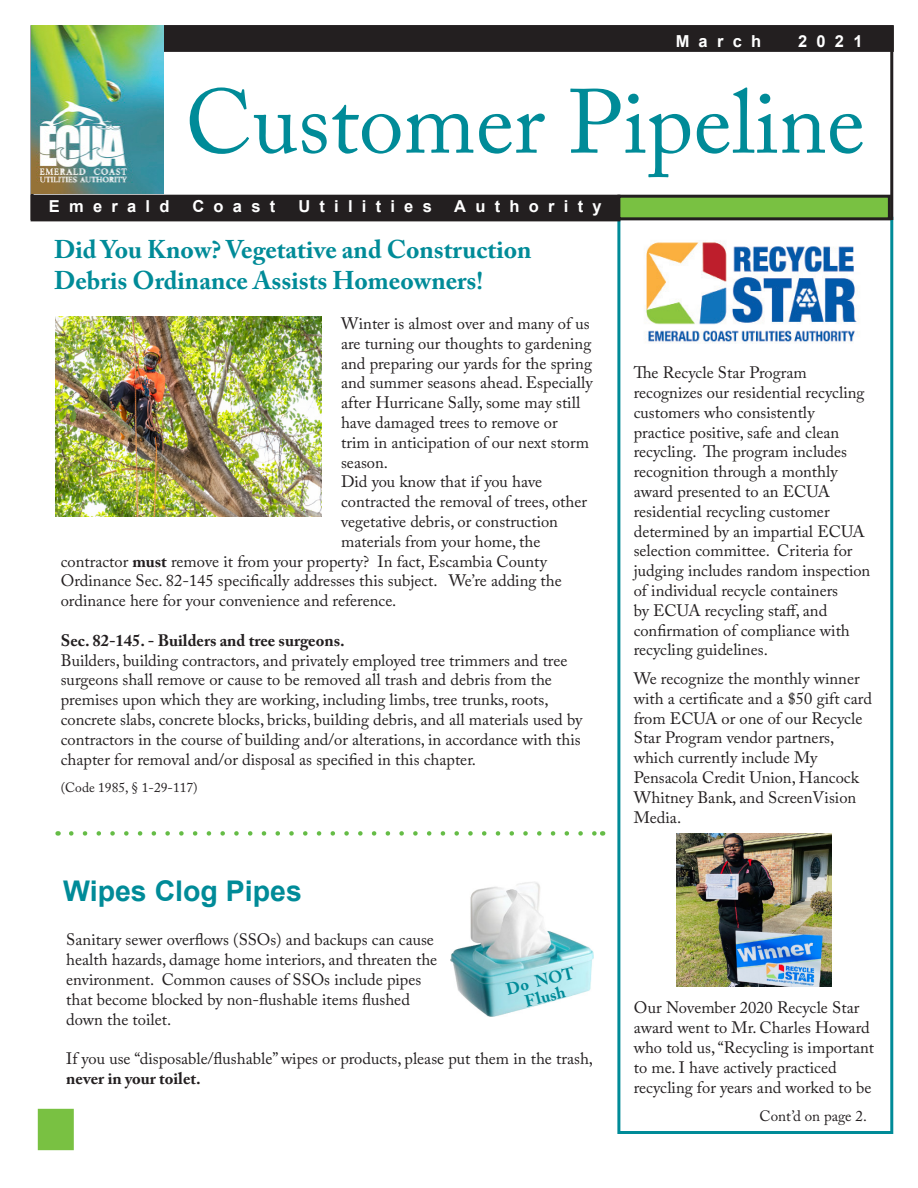
<style>
.page{position:relative;width:918px;height:1188px;background:#fff}
.page>*{position:absolute;margin:0;border:0;box-sizing:border-box;transform-origin:0 0}
.t1{font:90px "Adobe Caslon Pro";color:#008b98}
.t2{font:700 28.5px "Arial";color:#008b98}
.t3{font:700 25.5px/30.6px "Adobe Caslon Pro";color:#008b98}
.t4{font:16.5px/19.8px "Adobe Caslon Pro";color:#231f20}
.t5{font:700 16.5px "Arial";letter-spacing:.56em;color:#fff}
.t6{font:700 16.5px "Adobe Caslon Pro";color:#231f20}
.t7{font:700 16.5px/16.5px "Adobe Caslon Pro";color:#008b98;text-align:center}
.t8{font:15px "Adobe Caslon Pro";color:#231f20}
.t9{font:13.5px "Adobe Caslon Pro";color:#231f20}
.s1{font-weight:700}
</style>
<div class="page">
<div style="left:617px;top:217px;width:276px;height:917px;border:3px solid #008b98"></div>
<div style="left:32px;top:196px;width:587px;height:24px;background:#231f20"></div>
<div style="left:31px;top:195px;width:589px;height:26px;border:3px solid #231f20"></div>
<div style="left:164px;top:27px;width:728px;height:23px;background:#231f20"></div>
<div style="left:162px;top:25px;width:732px;height:27px;border:3px solid #231f20"></div>
<img style="left:31px;top:25px;width:133px;height:169px">
<div style="left:619px;top:197px;width:271px;height:23px;background:#79c142"></div>
<svg style="left:71px;top:831px;width:524px;height:5px"></svg>
<div style="left:617px;top:195px;width:274px;height:25px;border:3px solid #231f20"></div>
<img style="left:646px;top:242px;width:213px;height:101px">
<img style="left:677px;top:833px;width:154px;height:153px">
<img style="left:55px;top:317px;width:267px;height:199px">
<div style="left:38px;top:1109px;width:36px;height:41px;background:#79c142"></div>
<img style="left:451px;top:882px;width:142px;height:135px">
<p class="t5" style="left:676px;top:29px;width:87px">March</p>
<p class="t5" style="left:798px;top:29px;width:66px">2021</p>
<p class="t1" style="left:185px;top:69px;width:681px">Customer Pipeline</p>
<p class="t5" style="left:49px;top:195px;width:122px">Emerald</p>
<p class="t5" style="left:192px;top:195px;width:84px">Coast</p>
<p class="t5" style="left:298px;top:195px;width:135px">Utilities</p>
<p class="t5" style="left:454px;top:195px;width:149px">Authority</p>
<p class="t3" style="left:54px;top:234px;width:479px">Did You Know? Vegetative and Construction<br>Debris Ordinance Assists Homeowners!</p>
<p class="t4" style="left:341px;top:313px;width:250px">Winter is almost over and many of us</p>
<p class="t4" style="left:341px;top:333px;width:252px">are turning our thoughts to gardening</p>
<p class="t4" style="left:341px;top:353px;width:252px">and preparing our yards for the spring</p>
<p class="t4" style="left:341px;top:373px;width:253px">and summer seasons ahead. Especially</p>
<p class="t4" style="left:341px;top:393px;width:241px">after Hurricane Sally, some may still</p>
<p class="t4" style="left:341px;top:412px;width:218px">have damaged trees to remove or</p>
<p class="t4" style="left:341px;top:432px;width:250px">trim in anticipation of our next storm</p>
<p class="t4" style="left:341px;top:452px;width:48px">season.</p>
<p class="t4" style="left:341px;top:472px;width:203px">Did you know that if you have</p>
<p class="t4" style="left:341px;top:492px;width:247px">contracted the removal of trees, other</p>
<p class="t4" style="left:341px;top:511px;width:218px">vegetative debris, or construction</p>
<p class="t4" style="left:341px;top:531px;width:201px">materials from your home, the</p>
<p class="t4" style="left:61px;top:551px;width:488px">contractor <span class="s1">must</span> remove it from your property? In fact, Escambia County</p>
<p class="t4" style="left:61px;top:571px;width:503px">Ordinance Sec. 82-145 specifically addresses this subject. We’re adding the</p>
<p class="t4" style="left:61px;top:591px;width:337px">ordinance here for your convenience and reference.</p>
<p class="t6" style="left:61px;top:630px;width:285px">Sec. 82-145. - Builders and tree surgeons.</p>
<p class="t4" style="left:61px;top:650px;width:523px">Builders, building contractors, and privately employed tree trimmers and tree surgeons shall remove or cause to be removed all trash and debris from the premises upon which they are working, including limbs, tree trunks, roots, concrete slabs, concrete blocks, bricks, building debris, and all materials used by contractors in the course of building and/or alterations, in accordance with this chapter for removal and/or disposal as specified in this chapter.</p>
<p class="t9" style="left:61px;top:779px;width:138px">(Code 1985, § 1-29-117)</p>
<p class="t2" style="left:63px;top:871px;width:240px">Wipes Clog Pipes</p>
<p class="t4" style="left:66px;top:930px;width:373px">Sanitary sewer overflows (SSOs) and backups can cause health hazards, damage home interiors, and threaten the environment. Common causes of SSOs include pipes that become blocked by non-flushable items flushed down the toilet.</p>
<p class="t4" style="left:66px;top:1049px;width:528px">If you use “disposable/flushable” wipes or products, please put them in the trash, <span class="s1">never in your toilet.</span></p>
<p class="t7" style="left:505px;top:981px;width:71px;rotate:-14deg">Do NOT<br>Flush</p>
<p class="t4" style="left:634px;top:363px;width:238px">The Recycle Star Program recognizes our residential recycling customers who consistently<br>practice positive, safe and clean recycling. The program includes recognition through a monthly award presented to an ECUA residential recycling customer determined by an impartial ECUA selection committee. Criteria for judging includes random inspection of individual recycle containers<br>by ECUA recycling staff, and confirmation of compliance with recycling guidelines.</p>
<p class="t4" style="left:634px;top:668px;width:240px">We recognize the monthly winner with a certificate and a $50 gift card from ECUA or one of our Recycle<br>Star Program vendor partners, which currently include My<br>Pensacola Credit Union, Hancock<br>Whitney Bank, and ScreenVision<br>Media.</p>
<p class="t4" style="left:634px;top:998px;width:242px">Our November 2020 Recycle Star award went to Mr. Charles Howard who told us, “Recycling is important to me. I have actively practiced recycling for years and worked to be</p>
<p class="t8" style="left:760px;top:1107px;width:109px">Cont’d on page 2.</p>
</div>
